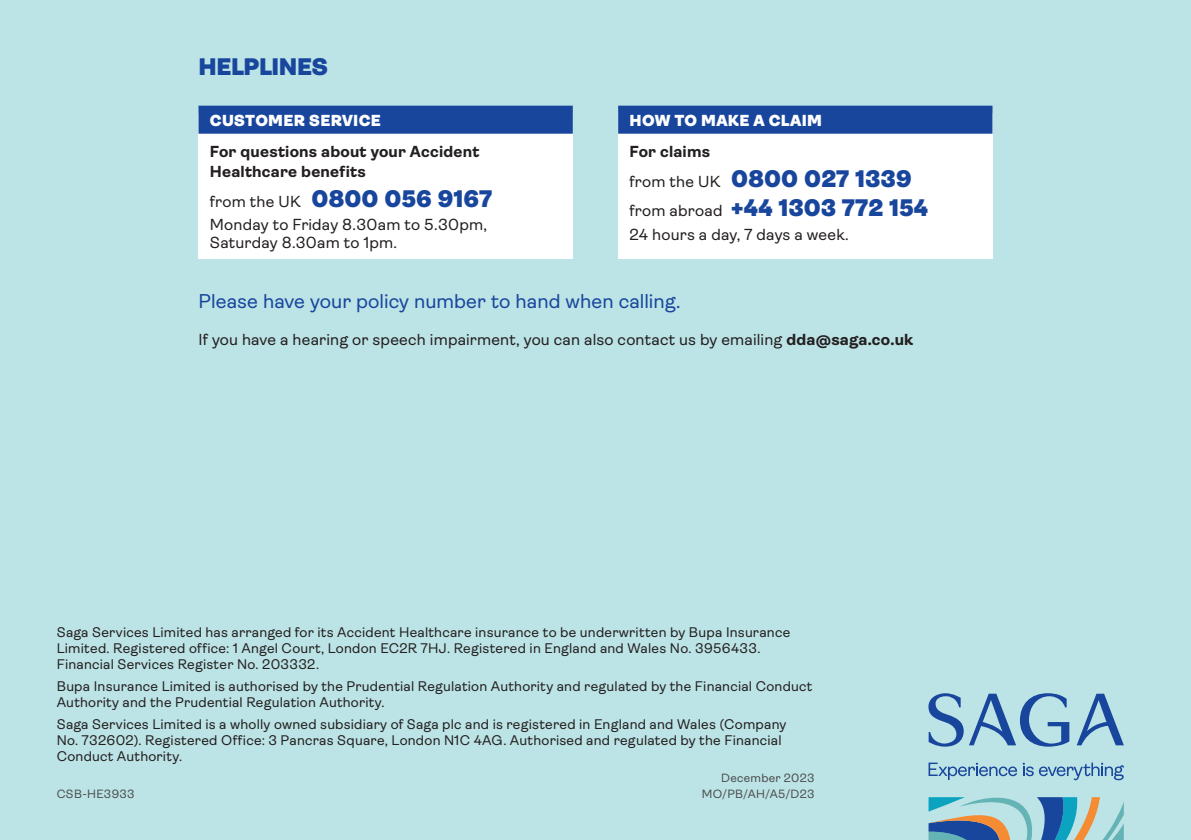
<style>
.page{position:relative;width:1191px;height:840px;background:#fff}
.page>*{position:absolute;margin:0;border:0;box-sizing:border-box;transform-origin:0 0}
.t1{font:900 24px "Ambit";letter-spacing:.005em;color:#18469d}
.t2{font:20px "Ambit";color:#18469d}
.t3{font:16px "Ambit";letter-spacing:.01em;color:#231f20}
.t4{font:700 16px "Ambit";letter-spacing:.015em;color:#231f20}
.t5{font:900 16px "Ambit";letter-spacing:.02em;color:#fff}
.t6{font:14px/16px "Ambit";letter-spacing:.015em;color:#231f20}
.t7{font:12px "Ambit";letter-spacing:.025em;color:#4b4c4d}
.s1{font-weight:400;font-size:16px;color:#231f20}
.s2{font-weight:700}
</style>
<div class="page">
<div style="left:0;top:0;width:1191px;height:839px;background:#bce3e5"></div>
<div style="left:198px;top:113px;width:375px;height:146px;background:#fff"></div>
<div style="left:618px;top:113px;width:374px;height:146px;background:#fff"></div>
<div style="left:198px;top:106px;width:375px;height:28px;background:#18469d"></div>
<div style="left:618px;top:106px;width:374px;height:28px;background:#18469d"></div>
<svg style="left:1077px;top:693px;width:46px;height:52px"></svg>
<svg style="left:969px;top:693px;width:100px;height:53px"></svg>
<svg style="left:928px;top:693px;width:35px;height:53px"></svg>
<svg style="left:928px;top:762px;width:105px;height:17px"></svg>
<svg style="left:1039px;top:762px;width:84px;height:17px"></svg>
<svg style="left:928px;top:797px;width:196px;height:42px"></svg>
<h4 class="t1" style="left:198px;top:53px;width:131px">HELPLINES</h4>
<p class="t5" style="left:210px;top:111px;width:173px">CUSTOMER SERVICE</p>
<p class="t5" style="left:629px;top:111px;width:194px">HOW TO MAKE A CLAIM</p>
<p class="t4" style="left:210px;top:142px;width:271px">For questions about your Accident</p>
<p class="t4" style="left:629px;top:142px;width:82px">For claims</p>
<h6 class="t4" style="left:210px;top:162px;width:158px">Healthcare benefits</h6>
<h4 class="t1" style="left:629px;top:165px;width:284px"><span class="s1">from the UK</span> 0800 027 1339</h4>
<p class="t1" style="left:210px;top:185px;width:284px"><span class="s1">from the UK</span> 0800 056 9167</p>
<p class="t1" style="left:629px;top:194px;width:300px"><span class="s1">from abroad</span> +44 1303 772 154</p>
<p class="t3" style="left:210px;top:216px;width:279px">Monday to Friday 8.30am to 5.30pm,</p>
<p class="t3" style="left:210px;top:234px;width:189px">Saturday 8.30am to 1pm.</p>
<p class="t3" style="left:629px;top:225px;width:221px">24 hours a day, 7 days a week.</p>
<p class="t2" style="left:198px;top:290px;width:483px">Please have your policy number to hand when calling.</p>
<p class="t3" style="left:198px;top:331px;width:716px">If you have a hearing or speech impairment, you can also contact us by emailing <span class="s2">dda@saga.co.uk</span></p>
<p class="t6" style="left:57px;top:624px;width:735px">Saga Services Limited has arranged for its Accident Healthcare insurance to be underwritten by Bupa Insurance<br>Limited. Registered office: 1 Angel Court, London EC2R 7HJ. Registered in England and Wales No. 3956433.<br>Financial Services Register No. 203332.</p>
<p class="t6" style="left:57px;top:677px;width:757px">Bupa Insurance Limited is authorised by the Prudential Regulation Authority and regulated by the Financial Conduct<br>Authority and the Prudential Regulation Authority.</p>
<p class="t6" style="left:57px;top:715px;width:731px">Saga Services Limited is a wholly owned subsidiary of Saga plc and is registered in England and Wales (Company<br>No. 732602). Registered Office: 3 Pancras Square, London N1C 4AG. Authorised and regulated by the Financial<br>Conduct Authority.</p>
<p class="t7" style="left:721px;top:771px;width:95px">December 2023</p>
<p class="t7" style="left:57px;top:787px;width:79px">CSB-HE3933</p>
<p class="t7" style="left:702px;top:787px;width:114px">MO/PB/AH/A5/D23</p>
</div>
